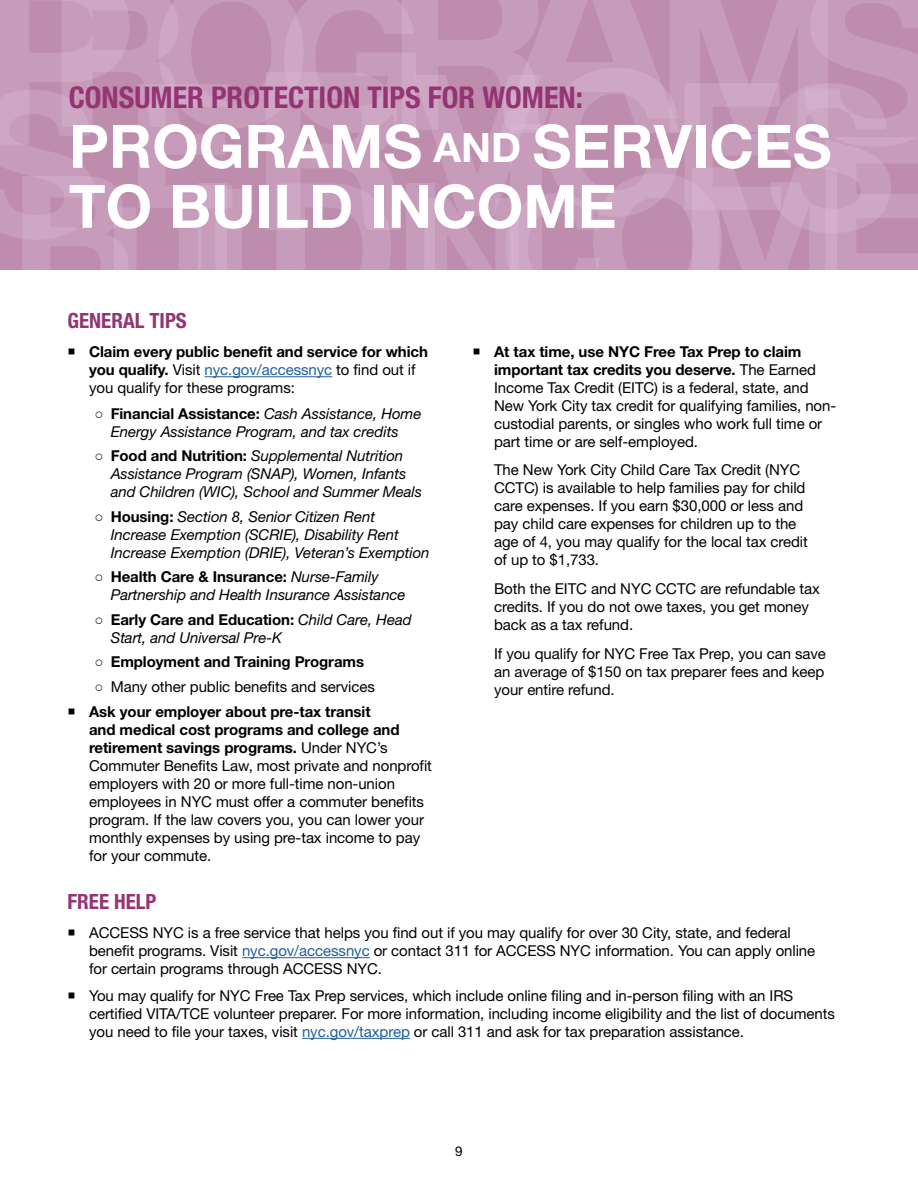
<style>
.page{position:relative;width:918px;height:1188px;background:#fff}
.page>*{position:absolute;margin:0;border:0;box-sizing:border-box;transform-origin:0 0}
.t1{font:700 60px/60px "Helvetica Neue LT Std";color:#fff}
.t2{font:700 condensed 30px "Helvetica Neue LT Std";color:#943473}
.t3{font:700 condensed 21px "Helvetica Neue LT Std";color:#943473}
.t4{font:15px/18px "Helvetica Neue LT Std";letter-spacing:-.005em;color:#000}
.t5{font:italic 15px/18px "Helvetica Neue LT Std";letter-spacing:-.005em;color:#000}
.t6{font:700 15px/18px "Helvetica Neue LT Std";letter-spacing:-.005em;color:#000}
.t7{font:13.5px "Helvetica Neue LT Std";color:#000}
.s1{font-size:40.5px}
.s2{font-weight:400}
.s3{font-weight:400;color:#215e9e}
.s4{font-family:"Arial";font-style:normal}
.s5{font-weight:700;font-style:normal}
.s6{font-family:"Arial";font-weight:400}
.s7{font-family:"Arial"}
.s8{font-weight:700}
.s9{color:#215e9e}
</style>
<div class="page">
<svg style="left:0;top:0;width:918px;height:270px;background:#c598b7"></svg>
<hr style="left:242px;top:957px;width:128px;height:1px;background:#215e9e">
<hr style="left:302px;top:1038px;width:108px;height:1px;background:#215e9e">
<hr style="left:205px;top:376px;width:127px;height:1px;background:#215e9e">
<h2 class="t2" style="left:69px;top:79px;width:516px">CONSUMER PROTECTION TIPS FOR WOMEN:</h2>
<h1 class="t1" style="left:69px;top:115px;width:764px">PROGRAMS <span class="s1">AND</span> SERVICES<br>TO BUILD INCOME</h1>
<h3 class="t3" style="left:68px;top:308px;width:121px">GENERAL TIPS</h3>
<p class="t6" style="left:89px;top:343px;width:340px">Claim every public benefit and service for which you qualify. <span class="s2">Visit</span> <span class="s3">nyc.gov/accessnyc</span> <span class="s2">to find out if you qualify for these programs:</span></p>
<p class="t5" style="left:95px;top:404px;width:328px;text-align:center"><span class="s4">○</span> <span class="s5">Financial Assistance:</span> Cash Assistance, Home<br>Energy Assistance Program, and tax credits</p>
<p class="t5" style="left:111px;top:447px;width:313px;text-indent:-16px"><span class="s4">○</span> <span class="s5">Food and Nutrition:</span> Supplemental Nutrition<br>Assistance Program (SNAP), Women, Infants and Children (WIC), School and Summer Meals</p>
<p class="t5" style="left:111px;top:507px;width:320px;text-indent:-16px"><span class="s4">○</span> <span class="s5">Housing:</span> Section 8, Senior Citizen Rent<br>Increase Exemption (SCRIE), Disability Rent<br>Increase Exemption (DRIE), Veteran’s Exemption</p>
<p class="t5" style="left:111px;top:568px;width:296px;text-indent:-16px"><span class="s4">○</span> <span class="s5">Health Care &amp; Insurance:</span> Nurse-Family<br>Partnership and Health Insurance Assistance</p>
<p class="t5" style="left:111px;top:610px;width:302px;text-indent:-16px"><span class="s4">○</span> <span class="s5">Early Care and Education:</span> Child Care, Head<br>Start, and Universal Pre-K</p>
<p class="t6" style="left:95px;top:653px;width:271px"><span class="s6">○</span> Employment and Training Programs</p>
<p class="t4" style="left:89px;top:673px;width:287px;line-height:25.5px;text-align:center"><span class="s7">○</span> Many other public benefits and services<br><span class="s8">Ask your employer about pre-tax transit</span></p>
<p class="t4" style="left:89px;top:721px;width:344px"><span class="s8">and medical cost programs and college and retirement savings programs.</span> Under NYC’s Commuter Benefits Law, most private and nonprofit employers with 20 or more full-time non-union employees in NYC must offer a commuter benefits program. If the law covers you, you can lower your monthly expenses by using pre-tax income to pay for your commute.</p>
<p class="t4" style="left:494px;top:343px;width:344px"><span class="s8">At tax time, use NYC Free Tax Prep to claim important tax credits you deserve.</span> The Earned Income Tax Credit (EITC) is a federal, state, and New York City tax credit for qualifying families, non&shy;custodial parents, or singles who work full time or part time or are self-employed.</p>
<p class="t4" style="left:494px;top:460px;width:315px">The New York City Child Care Tax Credit (NYC CCTC) is available to help families pay for child care expenses. If you earn $30,000 or less and pay child care expenses for children up to the age of 4, you may qualify for the local tax credit of up to $1,733.</p>
<p class="t4" style="left:494px;top:579px;width:327px">Both the EITC and NYC CCTC are refundable tax credits. If you do not owe taxes, you get money back as a tax refund.</p>
<p class="t4" style="left:494px;top:644px;width:333px;text-align:justify">If you qualify for NYC Free Tax Prep, you can save an average of $150 on tax preparer fees and keep your entire refund.</p>
<h3 class="t3" style="left:68px;top:889px;width:91px">FREE HELP</h3>
<p class="t4" style="left:89px;top:924px;width:728px">ACCESS NYC is a free service that helps you find out if you may qualify for over 30 City, state, and federal benefit programs. Visit <span class="s9">nyc.gov/accessnyc</span> or contact 311 for ACCESS NYC information. You can apply online for certain programs through ACCESS NYC.</p>
<p class="t4" style="left:89px;top:986px;width:747px">You may qualify for NYC Free Tax Prep services, which include online filing and in-person filing with an IRS certified VITA/TCE volunteer preparer. For more information, including income eligibility and the list of documents you need to file your taxes, visit <span class="s9">nyc.gov/taxprep</span> or call 311 and ask for tax preparation assistance.</p>
<p class="t7" style="left:455px;top:1143px;width:9px">9</p>
</div>
